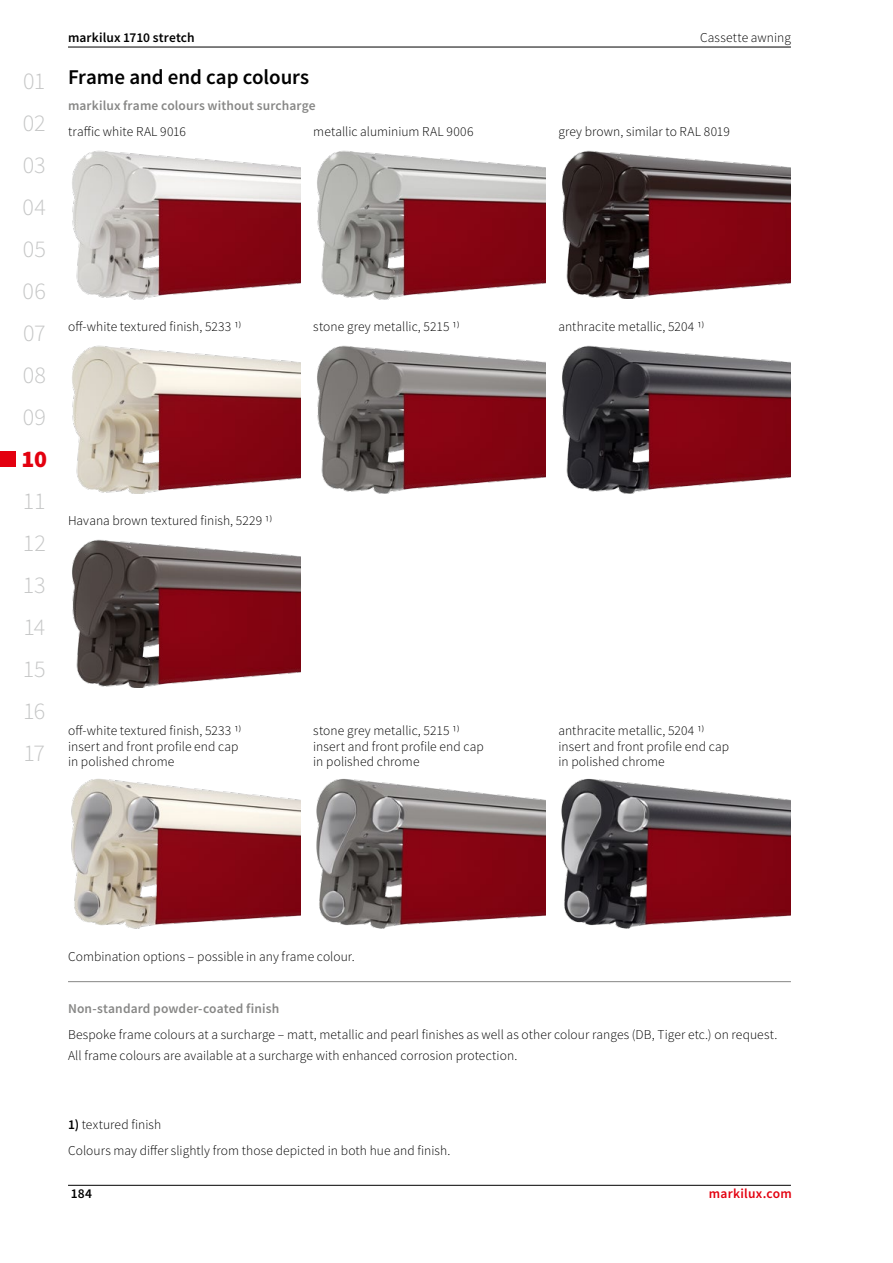
<style>
.page{position:relative;width:893px;height:1263px;background:#fff}
.page>*{position:absolute;margin:0;border:0;box-sizing:border-box;transform-origin:0 0}
.t1{font:300 24px/42px "Source Sans Pro";color:#c5c6c6;text-align:justify}
.t2{font:900 24px "Source Sans Pro";color:#e3000f}
.t3{font:600 21px "Source Sans Pro";letter-spacing:-.005em;color:#000}
.t4{font:300 13.5px/15.8px "Source Sans Pro";letter-spacing:.005em;color:#000}
.t5{font:600 13.5px "Source Sans Pro";letter-spacing:.01em;color:#878786}
.t6{font:600 13.5px "Source Sans Pro";letter-spacing:.01em;color:#000}
.t7{font:600 13.5px "Source Sans Pro";letter-spacing:.02em;color:#e3000f}
.s1{font-weight:600}
</style>
<div class="page">
<div style="left:0;top:451px;width:16px;height:16px;background:#e3000f"></div>
<hr style="left:68px;top:1185px;width:723px;height:1px;background:#000">
<hr style="left:68px;top:47px;width:723px;height:1px;background:#000">
<img style="left:71px;top:779px;width:229px;height:150px">
<img style="left:316px;top:778px;width:230px;height:151px">
<img style="left:561px;top:778px;width:230px;height:151px">
<hr style="left:68px;top:981px;width:723px;height:1px;background:#878786">
<img style="left:72px;top:539px;width:228px;height:149px">
<img style="left:562px;top:150px;width:229px;height:149px">
<img style="left:72px;top:150px;width:228px;height:149px">
<img style="left:317px;top:345px;width:229px;height:148px">
<img style="left:562px;top:345px;width:229px;height:148px">
<img style="left:72px;top:345px;width:228px;height:149px">
<img style="left:317px;top:150px;width:229px;height:149px">
<h1 class="t1" style="left:23px;top:60px;width:25px">01<br>02<br>03<br>04<br>05<br>06<br>07<br>08<br>09</h1>
<h1 class="t2" style="left:21px;top:442px;width:27px">10</h1>
<h1 class="t1" style="left:23px;top:480px;width:25px">11<br>12<br>13<br>14<br>15<br>16<br>17</h1>
<p class="t6" style="left:68px;top:28px;width:128px">markilux 1710 stretch</p>
<p class="t4" style="left:700px;top:29px;width:92px">Cassette awning</p>
<h2 class="t3" style="left:68px;top:63px;width:243px">Frame and end cap colours</h2>
<p class="t5" style="left:68px;top:97px;width:249px">markilux frame colours without surcharge</p>
<p class="t4" style="left:68px;top:124px;width:119px">traffic white RAL 9016</p>
<p class="t4" style="left:313px;top:124px;width:162px">metallic aluminium RAL 9006</p>
<p class="t4" style="left:558px;top:124px;width:173px">grey brown, similar to RAL 8019</p>
<p class="t4" style="left:68px;top:318px;width:175px">off-white textured finish, 5233 1)</p>
<p class="t4" style="left:313px;top:318px;width:148px">stone grey metallic, 5215 1)</p>
<p class="t4" style="left:558px;top:318px;width:148px">anthracite metallic, 5204 1)</p>
<p class="t4" style="left:68px;top:512px;width:206px">Havana brown textured finish, 5229 1)</p>
<p class="t4" style="left:68px;top:722px;width:175px">off-white textured finish, 5233 1) insert and front profile end cap in polished chrome</p>
<p class="t4" style="left:313px;top:722px;width:172px">stone grey metallic, 5215 1) insert and front profile end cap in polished chrome</p>
<p class="t4" style="left:558px;top:722px;width:172px">anthracite metallic, 5204 1) insert and front profile end cap in polished chrome</p>
<p class="t4" style="left:68px;top:948px;width:288px">Combination options – possible in any frame colour.</p>
<p class="t5" style="left:68px;top:1000px;width:213px">Non-standard powder-coated finish</p>
<p class="t4" style="left:68px;top:1024px;width:711px;line-height:21px">Bespoke frame colours at a surcharge – matt, metallic and pearl finishes as well as other colour ranges (DB, Tiger etc.) on request.<br>All frame colours are available at a surcharge with enhanced corrosion protection.</p>
<p class="t4" style="left:68px;top:1111px;width:384px;line-height:26.2px"><span class="s1">1)</span> textured finish<br>Colours may differ slightly from those depicted in both hue and finish.</p>
<p class="t6" style="left:71px;top:1185px;width:23px">184</p>
<p class="t7" style="left:709px;top:1185px;width:85px">markilux.com</p>
</div>
